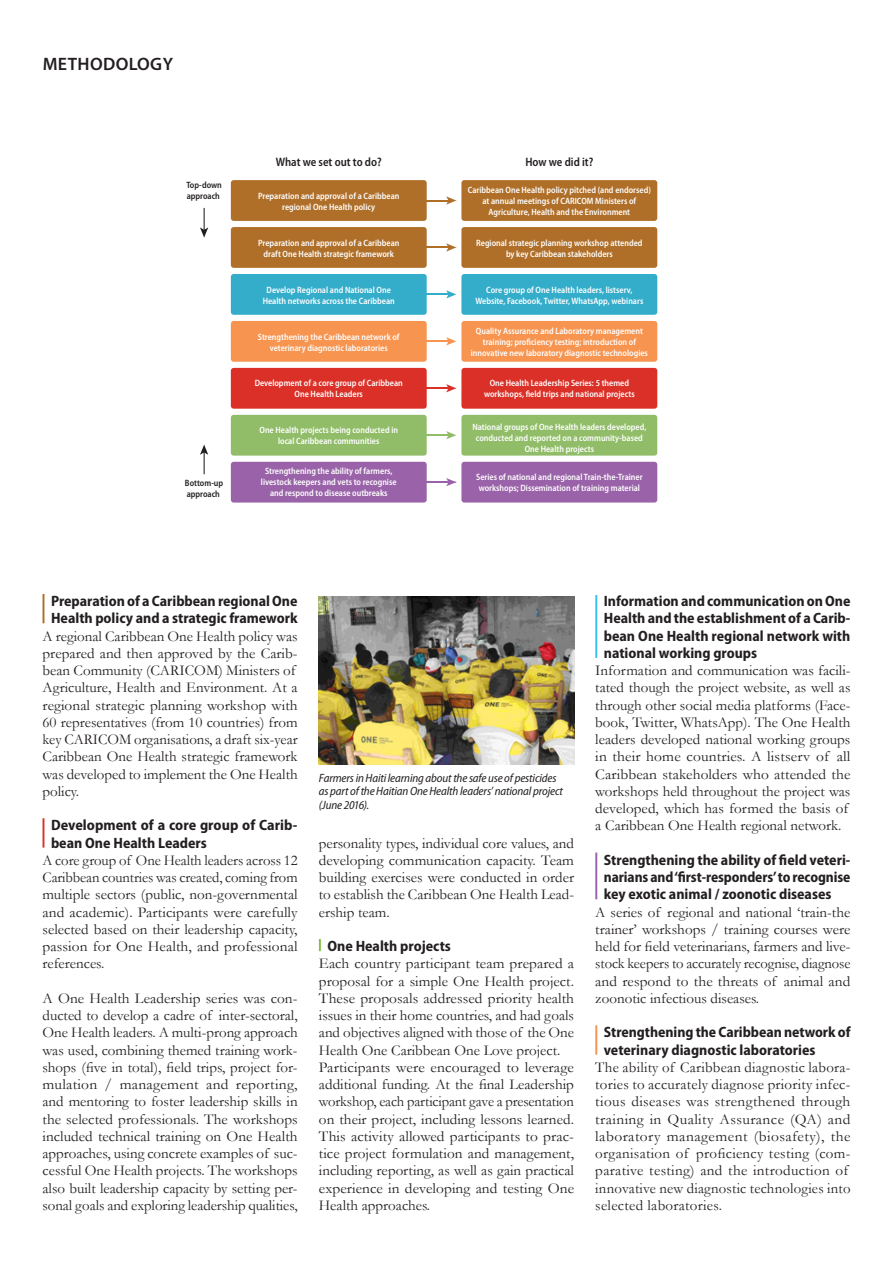
<style>
.page{position:relative;width:893px;height:1263px;background:#fff}
.page>*{position:absolute;margin:0;border:0;box-sizing:border-box;transform-origin:0 0}
.t1{font:600 18px "Myriad Pro";letter-spacing:.02em;color:#231f20}
.t2{font:15px/17.2px "Garamond";color:#231f20;text-align:justify}
.t3{font:700 semi-condensed 15px/17.2px "Myriad Pro";color:#231f20}
.t4{font:15px/17.2px "Garamond";letter-spacing:.02em;color:#231f20}
.t5{font:600 semi-condensed 12.3px "Myriad Pro";color:#231f20;scale:.95 1}
.t6{font:italic semi-condensed 12px/13.5px "Myriad Pro";letter-spacing:-.01em;color:#231f20}
.t7{font:600 semi-condensed 9.15px/10.9px "Myriad Pro";color:#fff;text-align:center;scale:.95 1}
.t8{font:600 semi-condensed 9.15px/10.9px "Myriad Pro";color:#231f20;scale:.95 1}
</style>
<div class="page">
<svg style="left:43px;top:594px;width:1px;height:29px"></svg>
<hr style="left:43px;top:818px;width:1px;height:30px;background:#d93329">
<svg style="left:319px;top:939px;width:2px;height:12px"></svg>
<hr style="left:595px;top:595px;width:2px;height:63px;background:#35c0f0">
<hr style="left:595px;top:852px;width:2px;height:47px;background:#9a63a9">
<hr style="left:595px;top:1025px;width:2px;height:30px;background:#f7944f">
<img style="left:319px;top:596px;width:255px;height:168px">
<div style="left:231px;top:462px;width:196px;height:40px;background:#9a63a9;border-radius:3px"></div>
<div style="left:231px;top:415px;width:196px;height:41px;background:#91bd69;border-radius:3px"></div>
<div style="left:231px;top:368px;width:196px;height:41px;background:#db3027;border-radius:3px"></div>
<div style="left:231px;top:321px;width:196px;height:41px;background:#f7944f;border-radius:3px"></div>
<div style="left:231px;top:274px;width:196px;height:41px;background:#34adcb;border-radius:3px"></div>
<div style="left:231px;top:227px;width:196px;height:41px;background:#af6f29;border-radius:3px"></div>
<div style="left:231px;top:180px;width:196px;height:41px;background:#af6f29;border-radius:3px"></div>
<div style="left:461px;top:462px;width:196px;height:40px;background:#9a63a9;border-radius:3px"></div>
<div style="left:461px;top:180px;width:196px;height:41px;background:#af6f29;border-radius:3px"></div>
<div style="left:461px;top:415px;width:196px;height:41px;background:#91bd69;border-radius:3px"></div>
<div style="left:461px;top:368px;width:196px;height:41px;background:#db3027;border-radius:3px"></div>
<div style="left:461px;top:321px;width:196px;height:41px;background:#f7944f;border-radius:3px"></div>
<div style="left:461px;top:274px;width:196px;height:41px;background:#34adcb;border-radius:3px"></div>
<div style="left:461px;top:227px;width:196px;height:41px;background:#af6f29;border-radius:3px"></div>
<svg style="left:427px;top:478px;width:29px;height:8px"></svg>
<svg style="left:427px;top:431px;width:29px;height:8px"></svg>
<svg style="left:427px;top:384px;width:29px;height:8px"></svg>
<svg style="left:427px;top:337px;width:29px;height:8px"></svg>
<svg style="left:427px;top:290px;width:29px;height:9px"></svg>
<svg style="left:427px;top:243px;width:29px;height:9px"></svg>
<svg style="left:427px;top:196px;width:29px;height:9px"></svg>
<svg style="left:200px;top:208px;width:8px;height:30px"></svg>
<svg style="left:200px;top:445px;width:8px;height:29px"></svg>
<p class="t1" style="left:43px;top:54px;width:132px">METHODOLOGY</p>
<p class="t8" style="left:186px;top:179px;width:39px">Top-down approach</p>
<p class="t8" style="left:185px;top:478px;width:42px">Bottom-up approach</p>
<p class="t5" style="left:276px;top:155px;width:113px">What we set out to do?</p>
<p class="t5" style="left:525px;top:155px;width:73px">How we did it?</p>
<p class="t7" style="left:258px;top:190px;width:150px">Preparation and approval of a Caribbean regional One Health policy</p>
<p class="t7" style="left:468px;top:184px;width:194px">Caribbean One Health policy pitched (and endorsed) at annual meetings of CARICOM Ministers of<br>Agriculture, Health and the Environment</p>
<p class="t7" style="left:258px;top:237px;width:150px">Preparation and approval of a Caribbean draft One Health strategic framework</p>
<p class="t7" style="left:476px;top:237px;width:177px">Regional strategic planning workshop attended by key Caribbean stakeholders</p>
<p class="t7" style="left:263px;top:284px;width:140px">Develop Regional and National One<br>Health networks across the Caribbean</p>
<p class="t7" style="left:475px;top:284px;width:178px">Core group of One Health leaders, listserv,<br>Website, Facebook, Twitter, WhatsApp, webinars</p>
<p class="t7" style="left:258px;top:331px;width:151px">Strengthening the Caribbean network of veterinary diagnostic laboratories</p>
<p class="t7" style="left:471px;top:325px;width:188px">Quality Assurance and Laboratory management training; proficiency testing; introduction of innovative new laboratory diagnostic technologies</p>
<p class="t7" style="left:255px;top:378px;width:157px">Development of a core group of Caribbean<br>One Health Leaders</p>
<p class="t7" style="left:484px;top:378px;width:160px">One Health Leadership Series: 5 themed workshops, field trips and national projects</p>
<p class="t7" style="left:259px;top:425px;width:147px">One Health projects being conducted in local Caribbean communities</p>
<p class="t7" style="left:472px;top:421px;width:185px">National groups of One Health leaders developed, conducted and reported on a community-based<br>One Health projects</p>
<p class="t7" style="left:261px;top:466px;width:144px">Strengthening the ability of farmers, livestock keepers and vets to recognise and respond to disease outbreaks</p>
<p class="t7" style="left:476px;top:471px;width:177px;text-align:left">Series of national and regional Train-the-Trainer workshops; Dissemination of training material</p>
<p class="t3" style="left:51px;top:593px;width:248px">Preparation of a Caribbean regional One<br>Health policy and a strategic framework</p>
<p class="t2" style="left:43px;top:627px;width:257px;text-align:left">A regional Caribbean One Health policy was prepared and then approved by the Carib&shy;bean Community (CARICOM) Ministers of Agriculture, Health and Environment. At a regional strategic planning workshop with 60 representatives (from 10 countries) from key CARICOM organisations, a draft six-year Caribbean One Health strategic framework was developed to implement the One Health policy.</p>
<p class="t3" style="left:51px;top:817px;width:248px">Development of a core group of Carib&shy;bean One Health Leaders</p>
<p class="t2" style="left:43px;top:851px;width:257px">A core group of One Health leaders across 12<br>Caribbean countries was created, coming from multiple sectors (public, non-governmental and academic). Participants were carefully selected based on their leadership capacity, passion for One Health, and professional references.</p>
<p class="t2" style="left:43px;top:989px;width:257px">A One Health Leadership series was con&shy;ducted to develop a cadre of inter-sectoral, One Health leaders. A multi-prong approach was used, combining themed training work&shy;shops (five in total), field trips, project for&shy;mulation / management and reporting, and mentoring to foster leadership skills in the selected professionals. The workshops included technical training on One Health approaches, using concrete examples of suc&shy;cessful One Health projects. The workshops also built leadership capacity by setting per&shy;sonal goals and exploring leadership qualities,</p>
<p class="t6" style="left:319px;top:771px;width:246px">Farmers in Haiti learning about the safe use of pesticides as part of the Haitian One Health leaders’ national project (June 2016).</p>
<p class="t2" style="left:319px;top:834px;width:257px">personality types, individual core values, and developing communication capacity. Team building exercises were conducted in order to establish the Caribbean One Health Lead&shy;ership team.</p>
<p class="t3" style="left:327px;top:938px;width:125px">One Health projects</p>
<p class="t2" style="left:319px;top:955px;width:257px;text-align:left">Each country participant team prepared a proposal for a simple One Health project.<br>These proposals addressed priority health issues in their home countries, and had goals and objectives aligned with those of the One Health One Caribbean One Love project.<br>Participants were encouraged to leverage additional funding. At the final Leadership workshop, each participant gave a presentation on their project, including lessons learned.<br>This activity allowed participants to prac&shy;tice project formulation and management, including reporting, as well as gain practical experience in developing and testing One Health approaches.</p>
<p class="t3" style="left:604px;top:593px;width:248px;text-align:justify">Information and communication on One Health and the establishment of a Carib&shy;bean One Health regional network with national working groups</p>
<p class="t2" style="left:595px;top:662px;width:257px;text-align:left">Information and communication was facili&shy;tated though the project website, as well as through other social media platforms (Face&shy;book, Twitter, WhatsApp). The One Health leaders developed national working groups in their home countries. A listserv of all Caribbean stakeholders who attended the workshops held throughout the project was developed, which has formed the basis of a Caribbean One Health regional network.</p>
<p class="t3" style="left:604px;top:851px;width:248px;text-align:justify">Strengthening the ability of field veteri&shy;narians and ‘first-responders’ to recognise key exotic animal / zoonotic diseases</p>
<p class="t2" style="left:595px;top:903px;width:257px">A series of regional and national ‘train-the trainer’ workshops / training courses were held for field veterinarians, farmers and live&shy;stock keepers to accurately recognise, diagnose and respond to the threats of animal and zoonotic infectious diseases.</p>
<p class="t3" style="left:604px;top:1024px;width:248px">Strengthening the Caribbean network of veterinary diagnostic laboratories</p>
<p class="t4" style="left:595px;top:1058px;width:257px">The ability of Caribbean diagnostic labora&shy;tories to accurately diagnose priority infec&shy;tious diseases was strengthened through training in Quality Assurance (QA) and laboratory management (biosafety), the organisation of proficiency testing (com&shy;parative testing) and the introduction of innovative new diagnostic technologies into selected laboratories.</p>
</div>
